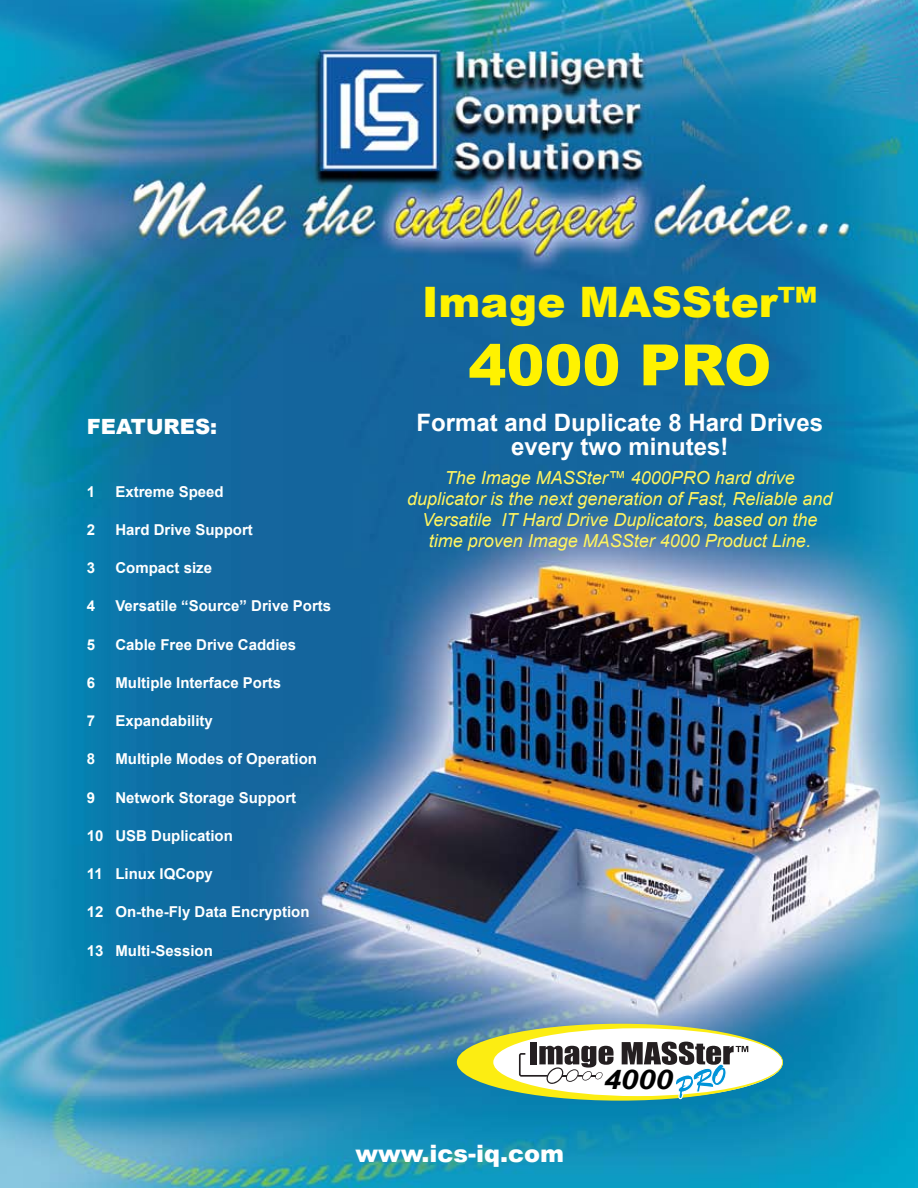
<style>
.page{position:relative;width:918px;height:1188px;background:#fff}
.page>*{position:absolute;margin:0;border:0;box-sizing:border-box;transform-origin:0 0}
.t1{font:900 57px "Arial";color:#fff200}
.t2{font:900 42px "Arial";color:#fff200}
.t3{font:italic 700 27.15px "Arial";color:#000;scale:1.14 1}
.t4{font:700 24px/24px "Arial";color:#fff;text-align:center}
.t5{font:900 24px "Arial";color:#fff}
.t6{font:900 21px "Arial";color:#fff}
.t7{font:italic 18px/21px "Arial";color:#fff460;text-align:center}
.t8{font:700 15px "Arial";color:#fff}
</style>
<div class="page">
<img style="left:0;top:0;width:918px;height:1188px">
<svg style="left:457px;top:1024px;width:326px;height:77px"></svg>
<h3 class="t6" style="left:87px;top:414px;width:132px">FEATURES:</h3>
<p class="t8" style="left:87px;top:481px;width:10px">1</p>
<p class="t8" style="left:115px;top:481px;width:110px">Extreme Speed</p>
<p class="t8" style="left:87px;top:520px;width:10px">2</p>
<p class="t8" style="left:115px;top:520px;width:139px">Hard Drive Support</p>
<p class="t8" style="left:87px;top:558px;width:10px">3</p>
<p class="t8" style="left:115px;top:558px;width:98px">Compact size</p>
<p class="t8" style="left:87px;top:596px;width:10px">4</p>
<p class="t8" style="left:115px;top:596px;width:217px">Versatile “Source” Drive Ports</p>
<p class="t8" style="left:87px;top:634px;width:10px">5</p>
<p class="t8" style="left:115px;top:634px;width:182px">Cable Free Drive Caddies</p>
<p class="t8" style="left:87px;top:673px;width:10px">6</p>
<p class="t8" style="left:115px;top:673px;width:167px">Multiple Interface Ports</p>
<p class="t8" style="left:87px;top:711px;width:10px">7</p>
<p class="t8" style="left:115px;top:711px;width:99px">Expandability</p>
<p class="t8" style="left:87px;top:749px;width:10px">8</p>
<p class="t8" style="left:115px;top:749px;width:203px">Multiple Modes of Operation</p>
<p class="t8" style="left:87px;top:787px;width:10px">9</p>
<p class="t8" style="left:115px;top:787px;width:182px">Network Storage Support</p>
<p class="t8" style="left:87px;top:826px;width:148px">10 USB Duplication</p>
<p class="t8" style="left:87px;top:864px;width:128px">11 Linux IQCopy</p>
<p class="t8" style="left:87px;top:902px;width:224px">12 On-the-Fly Data Encryption</p>
<p class="t8" style="left:87px;top:940px;width:128px">13 Multi-Session</p>
<h2 class="t2" style="left:422px;top:279px;width:397px">Image MASSter™</h2>
<h1 class="t1" style="left:468px;top:333px;width:305px">4000 PRO</h1>
<h3 class="t4" style="left:417px;top:412px;width:408px">Format and Duplicate 8 Hard Drives every two minutes!</h3>
<p class="t7" style="left:407px;top:467px;width:427px">The Image MASSter™ 4000PRO hard drive duplicator is the next generation of Fast, Reliable and Versatile IT Hard Drive Duplicators, based on the time proven Image MASSter 4000 Product Line.</p>
<h3 class="t5" style="left:356px;top:1140px;width:210px">www.ics-iq.com</h3>
<h3 class="t3" style="left:604px;top:1062px;width:62px">4000</h3>
</div>
